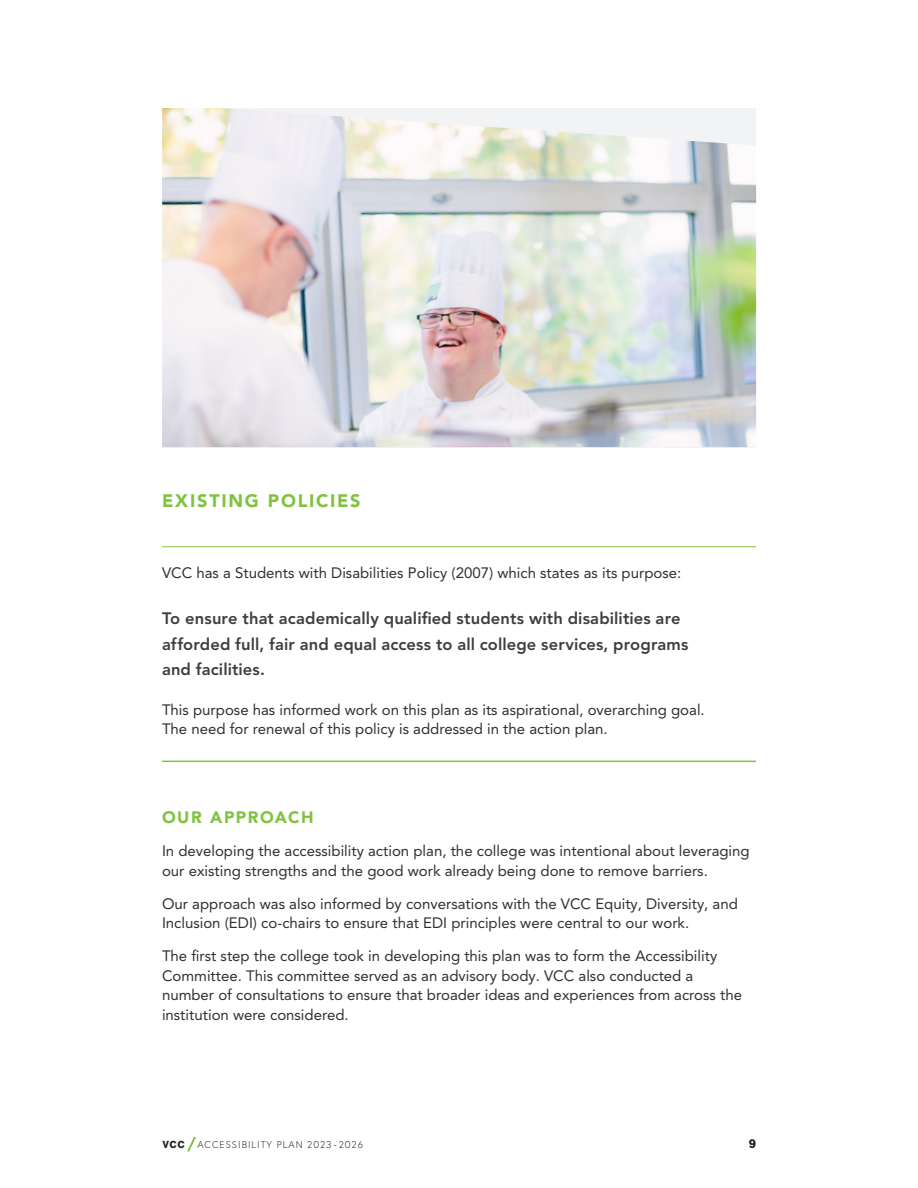
<style>
.page{position:relative;width:918px;height:1188px;background:#fff}
.page>*{position:absolute;margin:0;border:0;box-sizing:border-box;transform-origin:0 0}
.t1{font:900 18px "Avenir LT Pro";letter-spacing:.095em;color:#81c340}
.t2{font:800 16.5px/25.5px "Avenir LT Pro";letter-spacing:.01em;color:#3e3e3f}
.t3{font:900 16.5px "Avenir LT Pro";letter-spacing:.095em;color:#81c340}
.Body{font:15px/19.5px "Avenir LT Pro";color:#312f30}
.t4{font:12px "Europa Gro SHOP Dem Bol";color:#231f20}
.t5{font:300 9.75px "Europa";letter-spacing:.1em;color:#231f20}
.t6{font:9.75px "Europa Gro SHOP Dem Bol";color:#231f20}
</style>
<div class="page">
<svg style="left:187px;top:1137px;width:9px;height:14px"></svg>
<img style="left:162px;top:108px;width:594px;height:339px">
<hr style="left:162px;top:546px;width:594px;height:1px;background:#81c340">
<hr style="left:162px;top:761px;width:594px;height:1px;background:#81c340">
<h2 class="t1" style="left:162px;top:489px;width:200px">EXISTING POLICIES</h2>
<p class="Body" style="left:162px;top:563px;width:521px">VCC has a Students with Disabilities Policy (2007) which states as its purpose:</p>
<h4 class="t2" style="left:162px;top:606px;width:528px">To ensure that academically qualified students with disabilities are afforded full, fair and equal access to all college services, programs and facilities.</h4>
<p class="Body" style="left:162px;top:700px;width:544px">This purpose has informed work on this plan as its aspirational, overarching goal.<br>The need for renewal of this policy is addressed in the action plan.</p>
<h2 class="t3" style="left:162px;top:807px;width:153px">OUR APPROACH</h2>
<p class="Body" style="left:162px;top:841px;width:589px">In developing the accessibility action plan, the college was intentional about leveraging our existing strengths and the good work already being done to remove barriers.</p>
<p class="Body" style="left:162px;top:894px;width:577px">Our approach was also informed by conversations with the VCC Equity, Diversity, and<br>Inclusion (EDI) co-chairs to ensure that EDI principles were central to our work.</p>
<p class="Body" style="left:162px;top:946px;width:582px">The first step the college took in developing this plan was to form the Accessibility Committee. This committee served as an advisory body. VCC also conducted a number of consultations to ensure that broader ideas and experiences from across the institution were considered.</p>
<p class="t6" style="left:162px;top:1138px;width:23px">VCC</p>
<p class="t5" style="left:197px;top:1138px;width:167px">ACCESSIBILITY PLAN 2023-2026</p>
<p class="t4" style="left:749px;top:1136px;width:8px">9</p>
</div>
